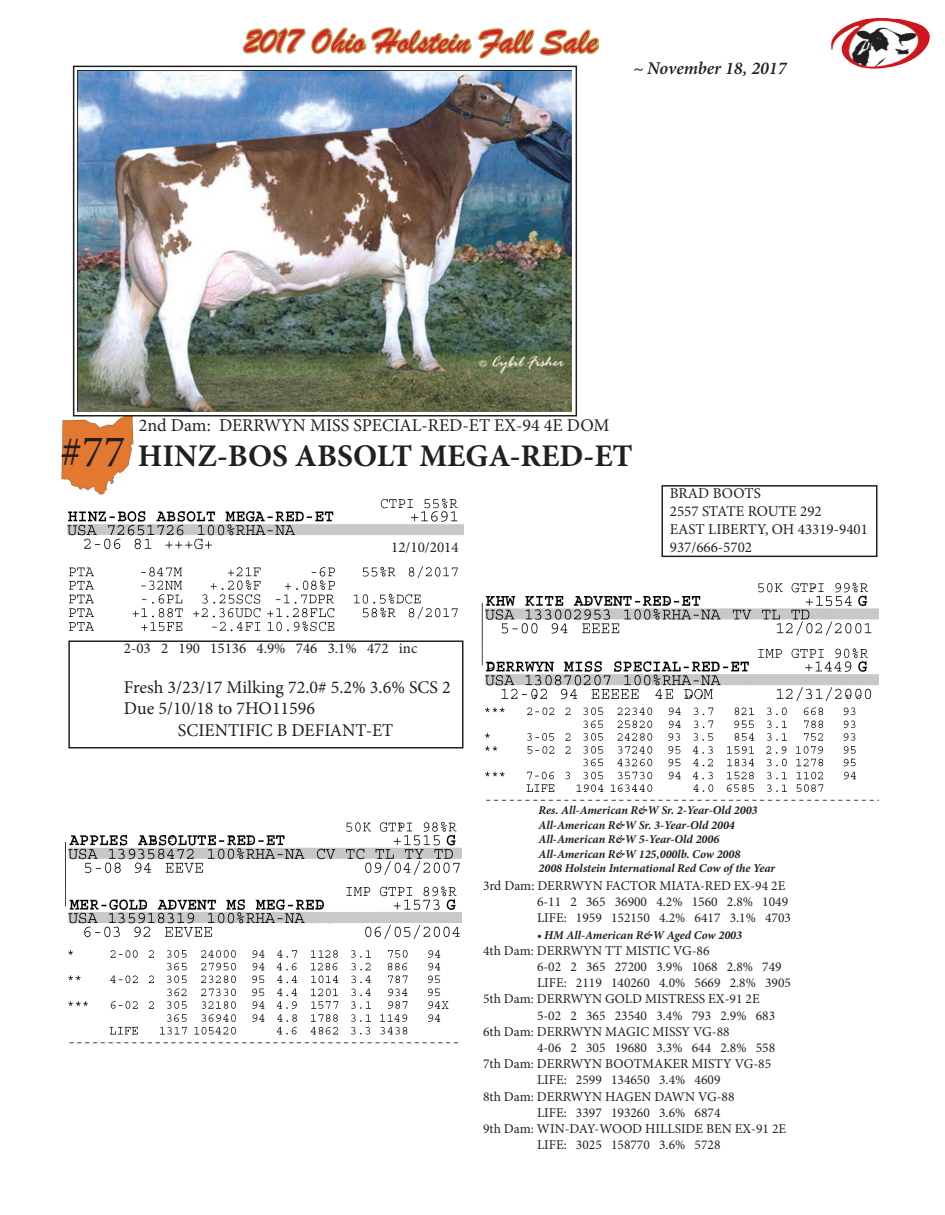
<style>
.page{position:relative;width:945px;height:1215px;background:#fff}
.page>*{position:absolute;margin:0;border:0;box-sizing:border-box;transform-origin:0 0}
.t1{font:36px "Brush Script";color:#d1232a}
.t2{font:700 31.5px "Minion Pro";color:#231f20}
.t3{font:18px "Minion Pro";color:#231f20}
.t4{font:italic 600 18px "Minion Pro";color:#231f20}
.t5{font:15px "Minion Pro";color:#231f20}
.t6{font:13.5px "Minion Pro";color:#231f20}
.t7{font:italic 700 12px "Minion Pro";color:#231f20}
.s1{font-weight:400;font-size:45px}
</style>
<div class="page">
<svg style="left:72px;top:27px;width:528px;height:66px"></svg>
<div style="left:68px;top:640px;width:396px;height:108px;border:2px solid #231f20"></div>
<div style="left:662px;top:485px;width:216px;height:72px;border:2px solid #231f20"></div>
<img style="left:61px;top:408px;width:73px;height:87px">
<div style="left:73px;top:66px;width:504px;height:351px;border:2px solid #231f20"></div>
<img style="left:831px;top:18px;width:99px;height:51px">
<img style="left:77px;top:70px;width:494px;height:341px">
<img style="left:67px;top:498px;width:396px;height:134px">
<img style="left:65px;top:822px;width:397px;height:222px">
<img style="left:481px;top:582px;width:398px;height:219px">
<p class="t1" style="left:244px;top:19px;width:355px">2017 Ohio Holstein Fall Sale</p>
<p class="t4" style="left:633px;top:55px;width:155px">~ November 18, 2017</p>
<p class="t3" style="left:139px;top:413px;width:472px">2nd Dam: DERRWYN MISS SPECIAL-RED-ET EX-94 4E DOM</p>
<p class="t2" style="left:61px;top:433px;width:574px"><span class="s1">#77</span> HINZ-BOS ABSOLT MEGA-RED-ET</p>
<p class="t5" style="left:391px;top:537px;width:69px">12/10/2014</p>
<p class="t5" style="left:124px;top:638px;width:295px">2-03 2 190 15136 4.9% 746 3.1% 472 inc</p>
<p class="t3" style="left:124px;top:675px;width:328px">Fresh 3/23/17 Milking 72.0# 5.2% 3.6% SCS 2</p>
<p class="t3" style="left:124px;top:696px;width:193px">Due 5/10/18 to 7HO11596</p>
<p class="t3" style="left:178px;top:718px;width:217px">SCIENTIFIC B DEFIANT-ET</p>
<p class="t5" style="left:670px;top:483px;width:93px">BRAD BOOTS</p>
<p class="t5" style="left:670px;top:501px;width:153px">2557 STATE ROUTE 292</p>
<p class="t5" style="left:670px;top:519px;width:200px">EAST LIBERTY, OH 43319-9401</p>
<p class="t5" style="left:670px;top:537px;width:84px">937/666-5702</p>
<p class="t7" style="left:538px;top:802px;width:221px">Res. All-American R&amp;W Sr. 2-Year-Old 2003</p>
<p class="t7" style="left:538px;top:816px;width:198px">All-American R&amp;W Sr. 3-Year-Old 2004</p>
<p class="t7" style="left:538px;top:831px;width:182px">All-American R&amp;W 5-Year-Old 2006</p>
<p class="t7" style="left:538px;top:845px;width:203px">All-American R&amp;W 125,000lb. Cow 2008</p>
<p class="t7" style="left:538px;top:860px;width:238px">2008 Holstein International Red Cow of the Year</p>
<p class="t6" style="left:483px;top:877px;width:304px">3rd Dam: DERRWYN FACTOR MIATA-RED EX-94 2E</p>
<p class="t6" style="left:537px;top:893px;width:253px">6-11 2 365 36900 4.2% 1560 2.8% 1049</p>
<p class="t6" style="left:537px;top:909px;width:256px">LIFE: 1959 152150 4.2% 6417 3.1% 4703</p>
<p class="t7" style="left:537px;top:926px;width:207px">• HM All-American R&amp;W Aged Cow 2003</p>
<p class="t6" style="left:483px;top:941px;width:228px">4th Dam: DERRWYN TT MISTIC VG-86</p>
<p class="t6" style="left:537px;top:958px;width:246px">6-02 2 365 27200 3.9% 1068 2.8% 749</p>
<p class="t6" style="left:537px;top:974px;width:256px">LIFE: 2119 140260 4.0% 5669 2.8% 3905</p>
<p class="t6" style="left:483px;top:990px;width:278px">5th Dam: DERRWYN GOLD MISTRESS EX-91 2E</p>
<p class="t6" style="left:537px;top:1006px;width:240px">5-02 2 365 23540 3.4% 793 2.9% 683</p>
<p class="t6" style="left:483px;top:1022px;width:248px">6th Dam: DERRWYN MAGIC MISSY VG-88</p>
<p class="t6" style="left:537px;top:1039px;width:240px">4-06 2 305 19680 3.3% 644 2.8% 558</p>
<p class="t6" style="left:483px;top:1055px;width:290px">7th Dam: DERRWYN BOOTMAKER MISTY VG-85</p>
<p class="t6" style="left:537px;top:1071px;width:185px">LIFE: 2599 134650 3.4% 4609</p>
<p class="t6" style="left:483px;top:1087px;width:253px">8th Dam: DERRWYN HAGEN DAWN VG-88</p>
<p class="t6" style="left:537px;top:1103px;width:185px">LIFE: 3397 193260 3.6% 6874</p>
<p class="t6" style="left:483px;top:1120px;width:305px">9th Dam: WIN-DAY-WOOD HILLSIDE BEN EX-91 2E</p>
<p class="t6" style="left:537px;top:1136px;width:185px">LIFE: 3025 158770 3.6% 5728</p>
</div>
